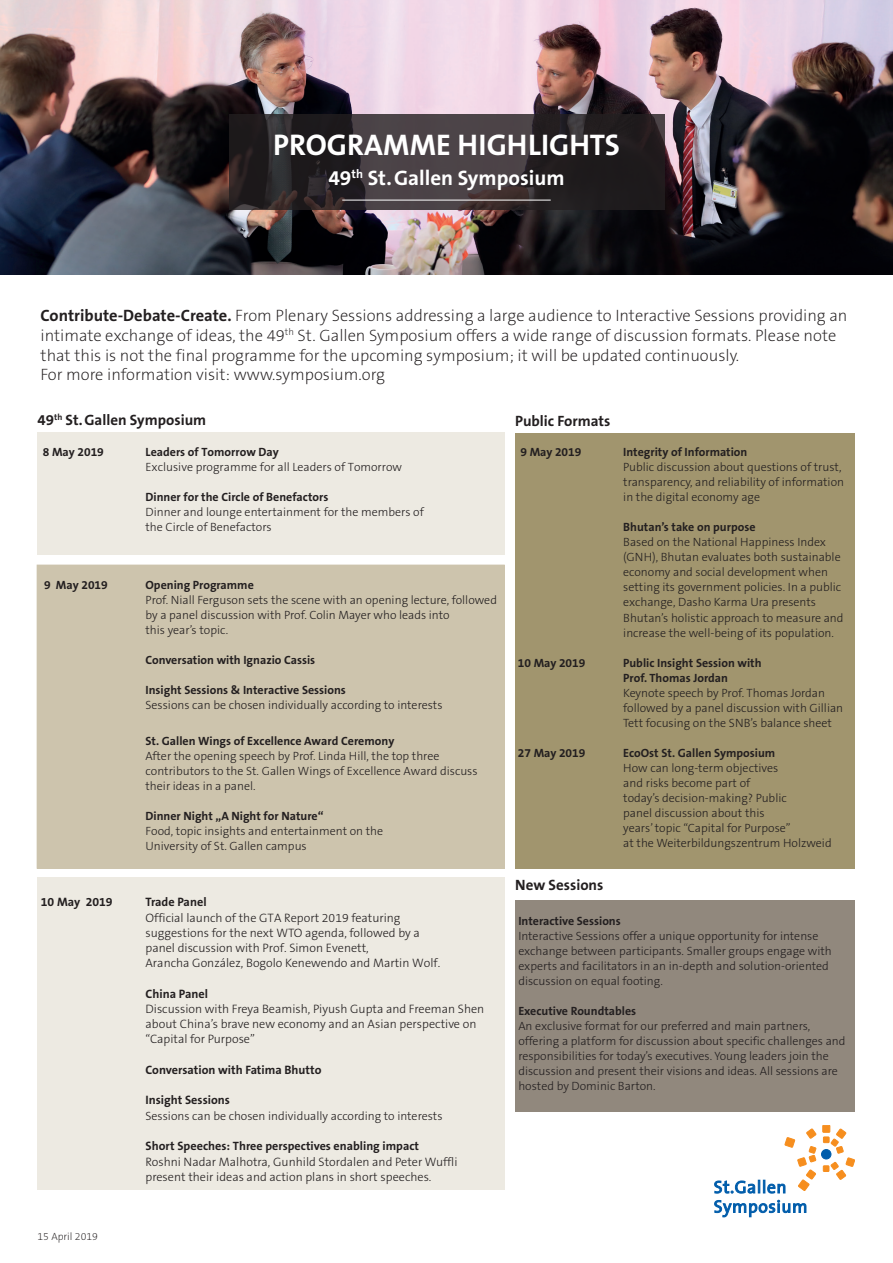
<style>
.page{position:relative;width:893px;height:1263px;background:#fff}
.page>*{position:absolute;margin:0;border:0;box-sizing:border-box;transform-origin:0 0}
.t1{font:700 30px "The Sans B7";color:#fff}
.t2{font:700 21px "The Sans B7";color:#fff}
.t3{font:200 16.5px/19.8px "The Sans B2";color:#231f20}
.t4{font:700 15px "The Sans B7";color:#231f20}
.t5{font:300 12.3px/15.3px "The Sans B3";color:#231f20}
.t6{font:700 12.3px "The Sans B7";color:#231f20}
.t7{font:700 12.15px "The Sans B7";color:#231f20}
.t8{font:300 12px/15px "The Sans B3";color:#231f20}
.t9{font:700 12px/15px "The Sans B7";color:#231f20}
.t10{font:200 10.5px "The Sans B2";color:#231f20}
.s1{font-family:"The Sans B7";font-weight:700}
.s2{font-size:12.3px}
</style>
<div class="page">
<img style="left:0;top:0;width:893px;height:275px">
<div style="left:38px;top:432px;width:467px;height:123px;background:#edeae2"></div>
<div style="left:37px;top:565px;width:467px;height:303px;background:#cdc4ad"></div>
<div style="left:38px;top:877px;width:467px;height:312px;background:#edeae2"></div>
<div style="left:515px;top:433px;width:340px;height:435px;background:#a1956e"></div>
<svg style="left:229px;top:114px;width:435px;height:96px"></svg>
<div style="left:515px;top:900px;width:340px;height:212px;background:#91887d"></div>
<hr style="left:342px;top:200px;width:209px;height:1px;background:#fff">
<svg style="left:714px;top:1200px;width:92px;height:17px"></svg>
<div style="left:821px;top:1149px;width:10px;height:10px;border:1px solid #015dab;border-radius:50%"></div>
<svg style="left:823px;top:1129px;width:32px;height:51px"></svg>
<div style="left:823px;top:1125px;width:7px;height:7px;background:#f68e1e"></div>
<div style="left:823px;top:1125px;width:7px;height:7px;border:1px solid #f68e1e"></div>
<svg style="left:714px;top:1128px;width:102px;height:65px"></svg>
<h1 class="t1" style="left:273px;top:129px;width:348px">PROGRAMME HIGHLIGHTS</h1>
<h2 class="t2" style="left:328px;top:167px;width:238px">49<sup>th</sup> St.Gallen Symposium</h2>
<p class="t3" style="left:41px;top:306px;width:808px"><span class="s1">Contribute-Debate-Create.</span> From Plenary Sessions addressing a large audience to Interactive Sessions providing an intimate exchange of ideas, the 49<sup>th</sup> St. Gallen Symposium offers a wide range of discussion formats. Please note that this is not the final programme for the upcoming symposium; it will be updated continuously.<br>For more information visit: www.symposium.org</p>
<p class="t4" style="left:38px;top:411px;width:170px">49<sup>th</sup> St.Gallen Symposium</p>
<p class="t9" style="left:43px;top:445px;width:63px">8 May 2019</p>
<p class="t9" style="left:146px;top:445px;width:135px">Leaders of Tomorrow Day</p>
<p class="t8" style="left:146px;top:460px;width:258px">Exclusive programme for all Leaders of Tomorrow</p>
<p class="t9" style="left:146px;top:490px;width:184px">Dinner for the Circle of Benefactors</p>
<p class="t8" style="left:146px;top:505px;width:280px">Dinner and lounge entertainment for the members of the Circle of Benefactors</p>
<p class="t9" style="left:44px;top:578px;width:65px">9 May 2019</p>
<p class="t9" style="left:146px;top:578px;width:110px">Opening Programme</p>
<p class="t8" style="left:146px;top:593px;width:353px">Prof. Niall Ferguson sets the scene with an opening lecture, followed by a panel discussion with Prof. Colin Mayer who leads into<br>this year’s topic.</p>
<p class="t9" style="left:146px;top:653px;width:171px">Conversation with Ignazio Cassis</p>
<p class="t9" style="left:146px;top:683px;width:202px">Insight Sessions &amp; Interactive Sessions</p>
<p class="t8" style="left:146px;top:698px;width:298px">Sessions can be chosen individually according to interests</p>
<p class="t9" style="left:146px;top:734px;width:250px">St. Gallen Wings of Excellence Award Ceremony</p>
<p class="t8" style="left:146px;top:749px;width:334px">After the opening speech by Prof. Linda Hill, the top three contributors to the St. Gallen Wings of Excellence Award discuss their ideas in a panel.</p>
<p class="t9" style="left:146px;top:809px;width:180px">Dinner Night „A Night for Nature“</p>
<p class="t8" style="left:146px;top:824px;width:239px">Food, topic insights and entertainment on the<br>University of St. Gallen campus</p>
<p class="t6" style="left:41px;top:896px;width:73px">10 May 2019</p>
<p class="t6" style="left:146px;top:896px;width:63px">Trade Panel</p>
<p class="t5" style="left:146px;top:910px;width:296px">Official launch of the GTA Report 2019 featuring suggestions for the next WTO agenda, followed by a panel discussion with Prof. Simon Evenett,<br>Arancha González, Bogolo Kenewendo and Martin Wolf.</p>
<p class="t6" style="left:146px;top:987px;width:64px">China Panel</p>
<p class="t5" style="left:146px;top:1002px;width:340px">Discussion with Freya Beamish, Piyush Gupta and Freeman Shen about China’s brave new economy and an Asian perspective on “Capital for Purpose”</p>
<p class="t6" style="left:146px;top:1063px;width:177px">Conversation with Fatima Bhutto</p>
<p class="t6" style="left:146px;top:1094px;width:86px">Insight Sessions</p>
<p class="t8" style="left:146px;top:1108px;width:298px">Sessions can be chosen individually according to interests</p>
<p class="t7" style="left:146px;top:1140px;width:275px"><span class="s2">Short Speeches:</span> Three perspectives enabling impact</p>
<p class="t5" style="left:146px;top:1154px;width:313px">Roshni Nadar Malhotra, Gunhild Stordalen and Peter Wuffli present their ideas and action plans in short speeches.</p>
<p class="t10" style="left:38px;top:1231px;width:62px">15 April 2019</p>
<p class="t4" style="left:515px;top:413px;width:97px">Public Formats</p>
<p class="t9" style="left:520px;top:445px;width:62px">9 May 2019</p>
<p class="t9" style="left:623px;top:445px;width:126px">Integrity of Information</p>
<p class="t8" style="left:623px;top:460px;width:222px">Public discussion about questions of trust, transparency, and reliability of information in the digital economy age</p>
<p class="t9" style="left:623px;top:520px;width:134px">Bhutan’s take on purpose</p>
<p class="t8" style="left:623px;top:535px;width:222px">Based on the National Happiness Index (GNH), Bhutan evaluates both sustainable economy and social development when setting its government policies. In a public exchange, Dasho Karma Ura presents Bhutan’s holistic approach to measure and increase the well-being of its population.</p>
<p class="t9" style="left:518px;top:655px;width:69px">10 May 2019</p>
<p class="t9" style="left:623px;top:655px;width:140px">Public Insight Session with<br>Prof. Thomas Jordan</p>
<p class="t8" style="left:623px;top:685px;width:221px">Keynote speech by Prof. Thomas Jordan followed by a panel discussion with Gillian<br>Tett focusing on the SNB’s balance sheet</p>
<p class="t9" style="left:518px;top:745px;width:69px">27 May 2019</p>
<p class="t9" style="left:623px;top:745px;width:153px">EcoOst St. Gallen Symposium</p>
<p class="t8" style="left:623px;top:760px;width:210px">How can long-term objectives<br>and risks become part of<br>today’s decision-making? Public<br>panel discussion about this<br>years’ topic “Capital for Purpose”<br>at the Weiterbildungszentrum Holzweid</p>
<p class="t4" style="left:515px;top:876px;width:90px">New Sessions</p>
<p class="t9" style="left:518px;top:914px;width:104px">Interactive Sessions</p>
<p class="t8" style="left:518px;top:929px;width:315px">Interactive Sessions offer a unique opportunity for intense exchange between participants. Smaller groups engage with experts and facilitators in an in-depth and solution-oriented discussion on equal footing.</p>
<p class="t9" style="left:518px;top:1004px;width:119px">Executive Roundtables</p>
<p class="t8" style="left:518px;top:1019px;width:329px">An exclusive format for our preferred and main partners, offering a platform for discussion about specific challenges and responsibilities for today’s executives. Young leaders join the discussion and present their visions and ideas. All sessions are hosted by Dominic Barton.</p>
</div>
